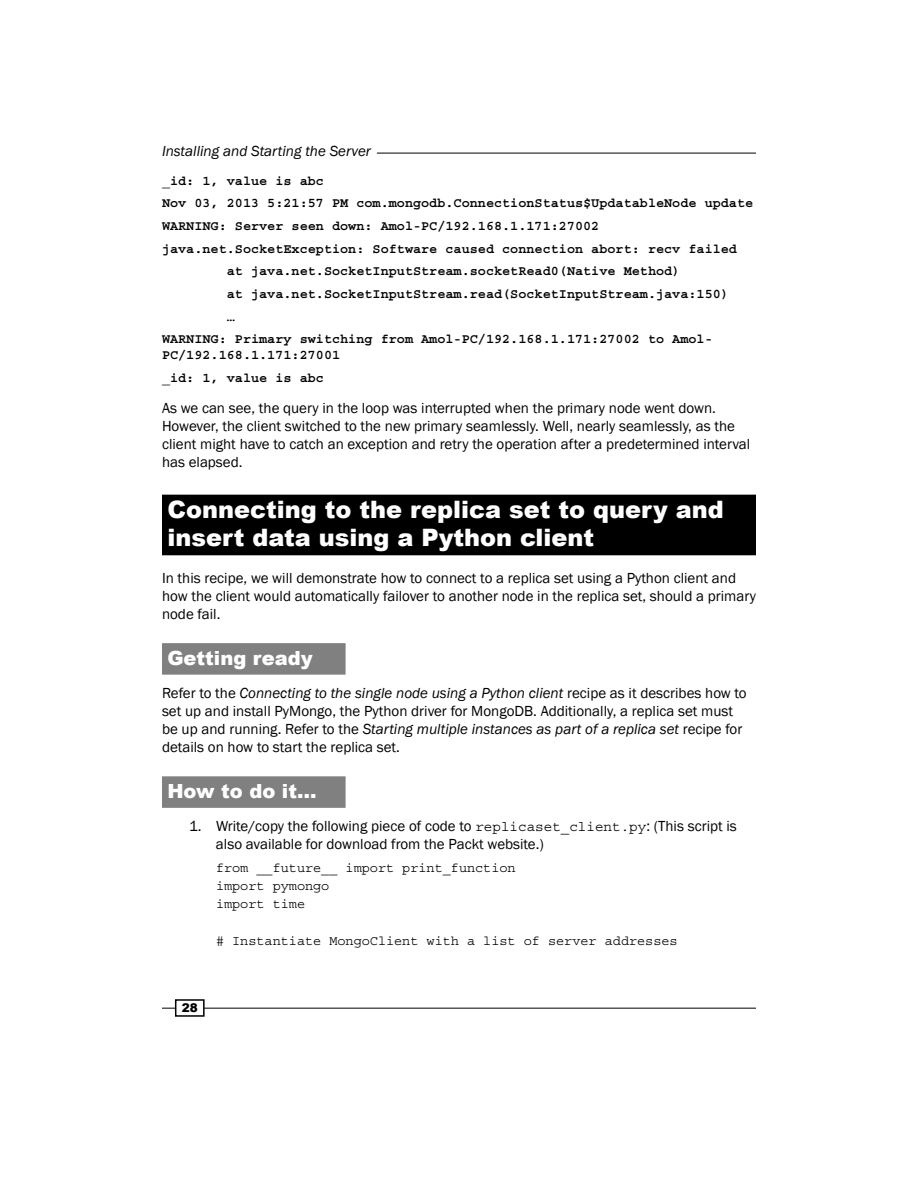
<style>
.page{position:relative;width:918px;height:1188px;background:#fff}
.page>*{position:absolute;margin:0;border:0;box-sizing:border-box;transform-origin:0 0}
.t1{font:900 24px/28.8px "Arial";color:#fff}
.t2{font:900 19.5px "Arial";color:#fff}
.t3{font:15px/18px "Franklin Gothic";color:#000}
.t4{font:italic 15px "Franklin Gothic";color:#000}
.t5{font:700 13.5px/22.6px "Courier Std";color:#000}
.t6{font:13.5px/18.3px "Courier Std";color:#000}
.t7{font:900 12px "Arial";color:#000}
.s1{font-style:italic}
.s2{font-family:"Courier Std";font-size:14.25px}
</style>
<div class="page">
<hr style="left:377px;top:153px;width:379px;height:1px;background:#000">
<hr style="left:162px;top:1008px;width:594px;height:1px;background:#000">
<div style="left:176px;top:1000px;width:28px;height:16px;background:#fff"></div>
<div style="left:175px;top:999px;width:30px;height:18px;border:2px solid #000"></div>
<div style="left:162px;top:495px;width:594px;height:31px;background:#000"></div>
<div style="left:162px;top:519px;width:594px;height:36px;background:#000"></div>
<div style="left:162px;top:643px;width:184px;height:32px;background:#808080"></div>
<div style="left:162px;top:776px;width:184px;height:32px;background:#808080"></div>
<p class="t4" style="left:162px;top:142px;width:210px">Installing and Starting the Server</p>
<p class="t5" style="left:162px;top:169px;width:164px">_id: 1, value is abc</p>
<p class="t5" style="left:162px;top:192px;width:593px">Nov 03, 2013 5:21:57 PM com.mongodb.ConnectionStatus$UpdatableNode update</p>
<p class="t5" style="left:162px;top:214px;width:439px">WARNING: Server seen down: Amol-PC/192.168.1.171:27002</p>
<p class="t5" style="left:162px;top:237px;width:577px">java.net.SocketException: Software caused connection abort: recv failed</p>
<p class="t5" style="left:227px;top:260px;width:455px">at java.net.SocketInputStream.socketRead0(Native Method)</p>
<p class="t5" style="left:227px;top:283px;width:504px">at java.net.SocketInputStream.read(SocketInputStream.java:150)</p>
<p class="t5" style="left:227px;top:305px;width:10px">…</p>
<p class="t5" style="left:162px;top:328px;width:552px">WARNING: Primary switching from Amol-PC/192.168.1.171:27002 to Amol-</p>
<p class="t5" style="left:162px;top:344px;width:180px">PC/192.168.1.171:27001 _id: 1, value is abc</p>
<p class="t3" style="left:162px;top:399px;width:590px">As we can see, the query in the loop was interrupted when the primary node went down.<br>However, the client switched to the new primary seamlessly. Well, nearly seamlessly, as the client might have to catch an exception and retry the operation after a predetermined interval has elapsed.</p>
<h1 class="t1" style="left:167px;top:494px;width:558px">Connecting to the replica set to query and insert data using a Python client</h1>
<p class="t3" style="left:162px;top:569px;width:596px">In this recipe, we will demonstrate how to connect to a replica set using a Python client and how the client would automatically failover to another node in the replica set, should a primary node fail.</p>
<h2 class="t2" style="left:167px;top:644px;width:147px">Getting ready</h2>
<p class="t3" style="left:162px;top:684px;width:586px">Refer to the <span class="s1">Connecting to the single node using a Python client</span> recipe as it describes how to set up and install PyMongo, the Python driver for MongoDB. Additionally, a replica set must be up and running. Refer to the <span class="s1">Starting multiple instances as part of a replica set</span> recipe for details on how to start the replica set.</p>
<h2 class="t2" style="left:167px;top:777px;width:151px">How to do it…</h2>
<p class="t3" style="left:216px;top:817px;width:522px;text-indent:-27px">1. Write/copy the following piece of code to <span class="s2">replicaset_client.py</span>: (This script is also available for download from the Packt website.)</p>
<p class="t6" style="left:216px;top:858px;width:301px">from __future__ import print_function import pymongo<br>import time</p>
<p class="t6" style="left:216px;top:932px;width:463px"># Instantiate MongoClient with a list of server addresses</p>
<p class="t7" style="left:182px;top:999px;width:18px">28</p>
</div>
